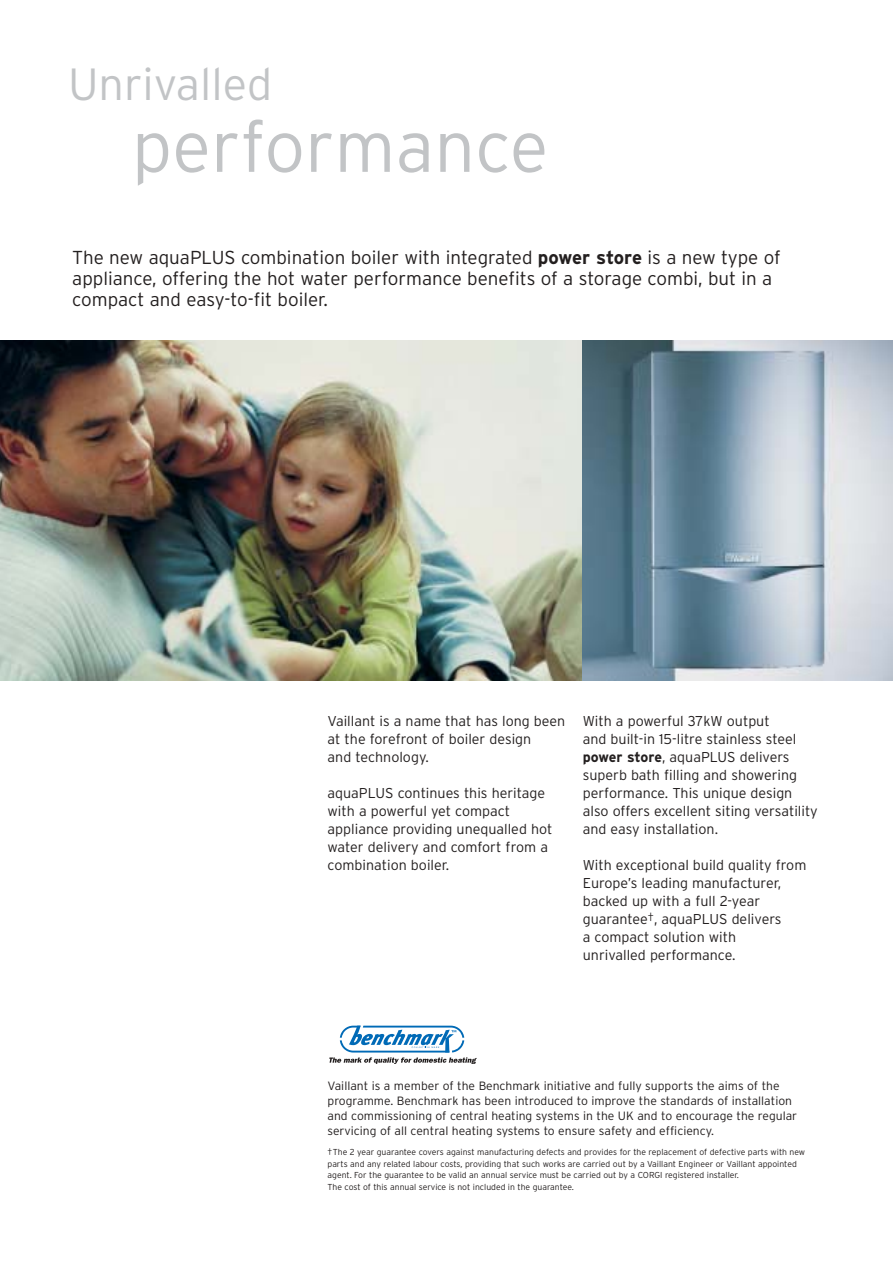
<style>
.page{position:relative;width:893px;height:1262px;background:#fff}
.page>*{position:absolute;margin:0;border:0;box-sizing:border-box;transform-origin:0 0}
.t1{font:300 72px "Interstate";color:#c2c4c6}
.t2{font:300 45px "Interstate";color:#c2c4c6}
.t3{font:300 18.75px/21px "Interstate";color:#231f1f}
.t4{font:300 14.25px/18px "Interstate";color:#231f1f}
.t5{font:300 12px/15px "Interstate";color:#231f1f}
.t6{font:300 8.7px/11.6px "Interstate";color:#231f1f}
.s1{font-weight:700}
</style>
<div class="page">
<img style="left:0;top:340px;width:583px;height:340px">
<svg style="left:583px;top:340px;width:309px;height:340px;background:#92a6b3"></svg>
<svg style="left:329px;top:1025px;width:147px;height:39px"></svg>
<h2 class="t2" style="left:68px;top:67px;width:206px">Unrivalled</h2>
<h1 class="t1" style="left:132px;top:120px;width:418px">performance</h1>
<h3 class="t3" style="left:72px;top:248px;width:710px">The new aquaPLUS combination boiler with integrated <span class="s1">power store</span> is a new type of appliance, offering the hot water performance benefits of a storage combi, but in a compact and easy-to-fit boiler.</h3>
<p class="t4" style="left:327px;top:713px;width:239px">Vaillant is a name that has long been at the forefront of boiler design<br>and technology.</p>
<p class="t4" style="left:327px;top:785px;width:226px">aquaPLUS continues this heritage with a powerful yet compact appliance providing unequalled hot water delivery and comfort from a combination boiler.</p>
<p class="t4" style="left:583px;top:713px;width:236px">With a powerful 37kW output<br>and built-in 15-litre stainless steel <span class="s1">power store</span>, aquaPLUS delivers superb bath filling and showering performance. This unique design also offers excellent siting versatility and easy installation.</p>
<p class="t4" style="left:583px;top:857px;width:225px">With exceptional build quality from<br>Europe’s leading manufacturer, backed up with a full 2-year guarantee<sup>†</sup>, aquaPLUS delivers<br>a compact solution with<br>unrivalled performance.</p>
<p class="t5" style="left:327px;top:1079px;width:471px">Vaillant is a member of the Benchmark initiative and fully supports the aims of the programme. Benchmark has been introduced to improve the standards of installation and commissioning of central heating systems in the UK and to encourage the regular servicing of all central heating systems to ensure safety and efficiency.</p>
<p class="t6" style="left:327px;top:1147px;width:479px"><sup>†</sup>The 2 year guarantee covers against manufacturing defects and provides for the replacement of defective parts with new parts and any related labour costs, providing that such works are carried out by a Vaillant Engineer or Vaillant appointed agent. For the guarantee to be valid an annual service must be carried out by a CORGI registered installer.<br>The cost of this annual service is not included in the guarantee.</p>
</div>
